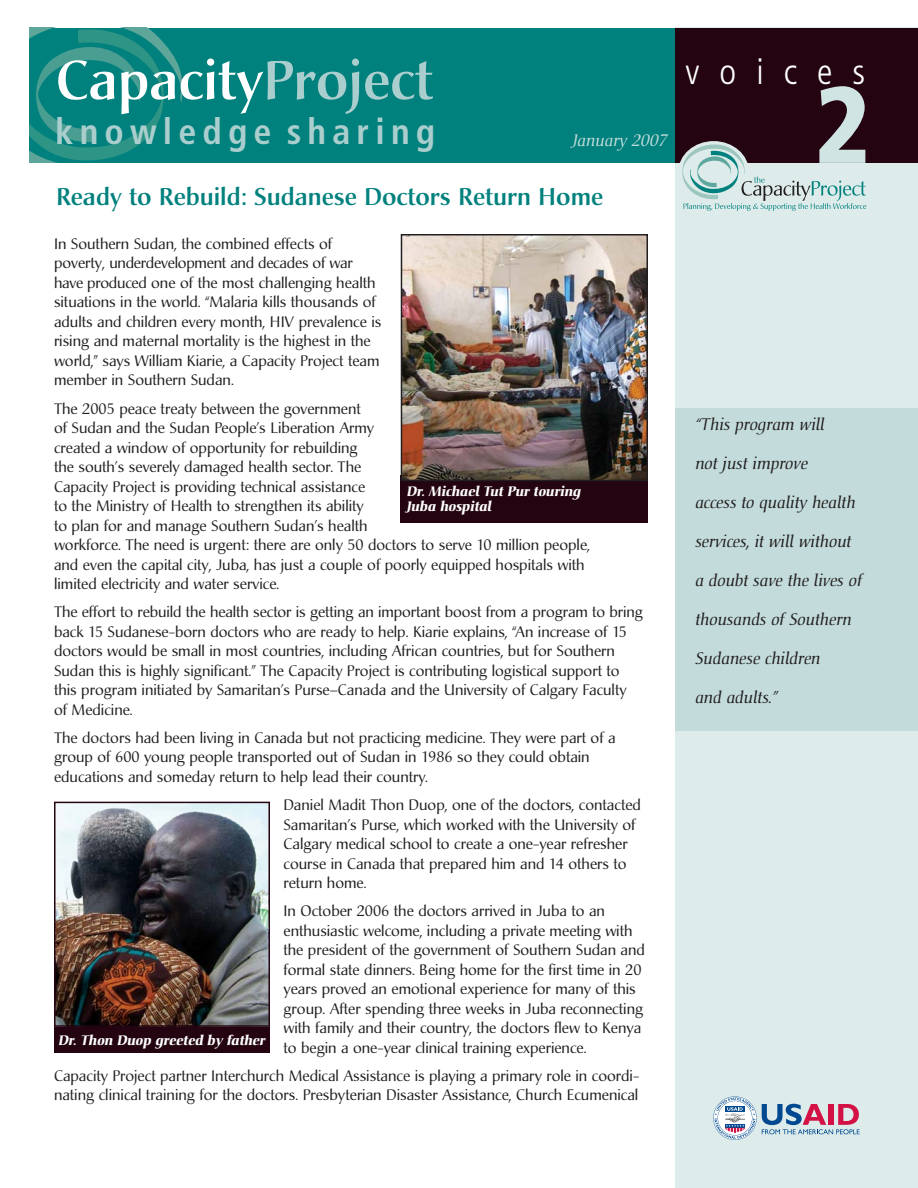
<style>
.page{position:relative;width:918px;height:1188px;background:#fff}
.page>*{position:absolute;margin:0;border:0;box-sizing:border-box;transform-origin:0 0}
.t1{font:900 condensed 108px "Frutiger";color:#d0e4e3}
.t2{font:500 54px "Christiana";color:#fff}
.t3{font:700 condensed 36px "Frutiger";letter-spacing:.17em;color:#aacecd}
.t4{font:300 condensed 36px "Frutiger";letter-spacing:.555em;color:#fff}
.t5{font:500 24px "Christiana";color:#00817d}
.t6{font:italic 16.5px "Christiana";color:#231f20}
.t7{font:italic 16.5px "Christiana";color:#c3dcdb}
.t8{font:15px/19.5px "Christiana";color:#231f20}
.t9{font:italic 700 13.5px/15px "Christiana";color:#fff}
.s1{color:#aacecd}
</style>
<div class="page">
<div style="left:54px;top:997px;width:216px;height:56px;background:#230410"></div>
<div style="left:675px;top:28px;width:243px;height:1160px;background:#ddebea"></div>
<div style="left:29px;top:28px;width:867px;height:135px;background:#00817d"></div>
<svg style="left:29px;top:28px;width:153px;height:135px"></svg>
<div style="left:675px;top:28px;width:243px;height:135px;background:#230410"></div>
<svg style="left:678px;top:141px;width:71px;height:62px"></svg>
<svg style="left:682px;top:145px;width:184px;height:66px"></svg>
<svg style="left:713px;top:1096px;width:147px;height:44px"></svg>
<div style="left:675px;top:408px;width:243px;height:322px;background:#c3dcdb"></div>
<img style="left:57px;top:805px;width:210px;height:219px">
<div style="left:54px;top:802px;width:216px;height:225px;border:2px solid #230410"></div>
<div style="left:401px;top:475px;width:247px;height:48px;background:#230410"></div>
<img style="left:404px;top:237px;width:241px;height:241px">
<div style="left:401px;top:234px;width:247px;height:247px;border:2px solid #231f20"></div>
<h2 class="t2" style="left:56px;top:57px;width:378px">Capacity<span class="s1">Project</span></h2>
<h3 class="t3" style="left:56px;top:117px;width:381px">knowledge sharing</h3>
<p class="t7" style="left:573px;top:133px;width:96px">January 2007</p>
<h3 class="t5" style="left:56px;top:186px;width:549px">Ready to Rebuild: Sudanese Doctors Return Home</h3>
<p class="t8" style="left:54px;top:236px;width:329px">In Southern Sudan, the combined effects of poverty, underdevelopment and decades of war have produced one of the most challenging health situations in the world. “Malaria kills thousands of adults and children every month, HIV prevalence is rising and maternal mortality is the highest in the world,” says William Kiarie, a Capacity Project team member in Southern Sudan.</p>
<p class="t8" style="left:54px;top:400px;width:538px">The 2005 peace treaty between the government<br>of Sudan and the Sudan People’s Liberation Army<br>created a window of opportunity for rebuilding<br>the south’s severely damaged health sector. The<br>Capacity Project is providing technical assistance<br>to the Ministry of Health to strengthen its ability<br>to plan for and manage Southern Sudan’s health<br>workforce. The need is urgent: there are only 50 doctors to serve 10 million people, and even the capital city, Juba, has just a couple of poorly equipped hospitals with limited electricity and water service.</p>
<p class="t8" style="left:54px;top:604px;width:590px">The effort to rebuild the health sector is getting an important boost from a program to bring back 15 Sudanese-born doctors who are ready to help. Kiarie explains, “An increase of 15 doctors would be small in most countries, including African countries, but for Southern Sudan this is highly significant.” The Capacity Project is contributing logistical support to this program initiated by Samaritan’s Purse–Canada and the University of Calgary Faculty of Medicine.</p>
<p class="t8" style="left:54px;top:729px;width:563px">The doctors had been living in Canada but not practicing medicine. They were part of a group of 600 young people transported out of Sudan in 1986 so they could obtain educations and someday return to help lead their country.</p>
<p class="t8" style="left:284px;top:797px;width:359px">Daniel Madit Thon Duop, one of the doctors, contacted Samaritan’s Purse, which worked with the University of Calgary medical school to create a one-year refresher course in Canada that prepared him and 14 others to return home.</p>
<p class="t8" style="left:284px;top:903px;width:363px">In October 2006 the doctors arrived in Juba to an enthusiastic welcome, including a private meeting with the president of the government of Southern Sudan and formal state dinners. Being home for the first time in 20 years proved an emotional experience for many of this group. After spending three weeks in Juba reconnecting with family and their country, the doctors flew to Kenya to begin a one-year clinical training experience.</p>
<p class="t8" style="left:54px;top:1067px;width:587px">Capacity Project partner Interchurch Medical Assistance is playing a primary role in coordi&shy;nating clinical training for the doctors. Presbyterian Disaster Assistance, Church Ecumenical</p>
<p class="t9" style="left:407px;top:485px;width:176px">Dr. Michael Tut Pur touring<br>Juba hospital</p>
<p class="t9" style="left:59px;top:1034px;width:208px">Dr. Thon Duop greeted by father</p>
<h3 class="t4" style="left:686px;top:57px;width:181px">voices</h3>
<h1 class="t1" style="left:814px;top:82px;width:58px">2</h1>
<p class="t6" style="left:696px;top:417px;width:131px">“This program will</p>
<p class="t6" style="left:696px;top:456px;width:114px">not just improve</p>
<p class="t6" style="left:696px;top:495px;width:162px">access to quality health</p>
<p class="t6" style="left:696px;top:534px;width:158px">services, it will without</p>
<p class="t6" style="left:696px;top:573px;width:168px">a doubt save the lives of</p>
<p class="t6" style="left:696px;top:612px;width:158px">thousands of Southern</p>
<p class="t6" style="left:696px;top:651px;width:127px">Sudanese children</p>
<p class="t6" style="left:696px;top:690px;width:84px">and adults.”</p>
</div>
